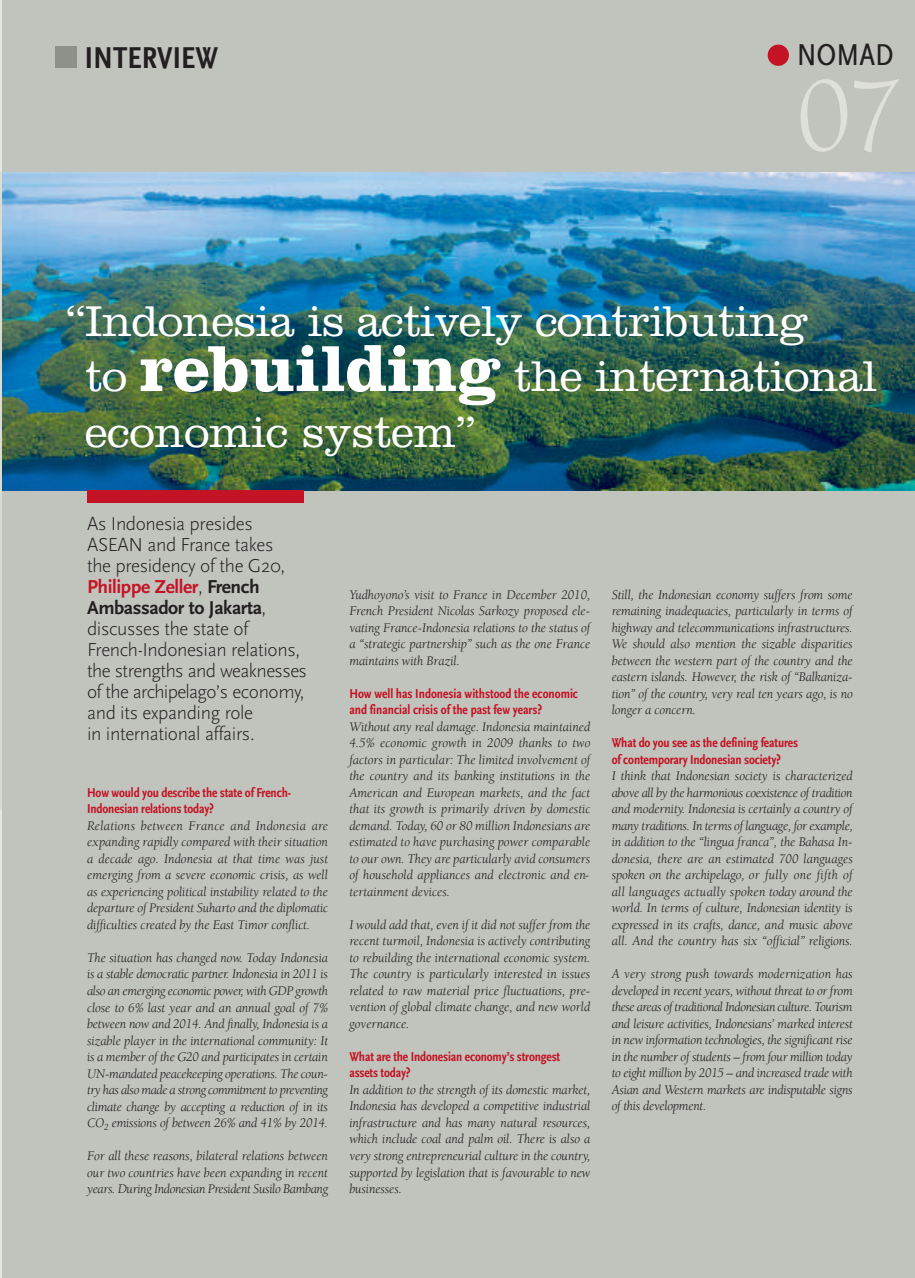
<style>
.page{position:relative;width:915px;height:1278px;background:#fff}
.page>*{position:absolute;margin:0;border:0;box-sizing:border-box;transform-origin:0 0}
.t1{font:108px "Berkeley Std";color:#dfe0d8}
.t2{font:300 44.7px/55.5px "Clarendon LT Std";letter-spacing:-.01em;color:#fff}
.t3{font:700 condensed 31.5px "Scala Sans Pro";color:#231f20}
.t4{font:condensed 31.5px "Scala Sans Pro";color:#231f20}
.t5{font:300 19.5px/21px "Scala Sans Pro";letter-spacing:-.02em;color:#231f20}
.t6{font:italic 13.5px/16.5px "Berkeley Std";letter-spacing:-.01em;color:#231f20;text-align:justify}
.t7{font:700 condensed 13.5px/16.5px "Scala Sans Pro";letter-spacing:-.01em;color:#c41324}
.s1{font-weight:700;font-size:67.5px}
.s2{font-weight:700;color:#c41324}
.s3{font-weight:700}
</style>
<div class="page">
<div style="left:2px;top:0;width:913px;height:1277px;background:#c1c3bd"></div>
<img style="left:2px;top:172px;width:913px;height:318px">
<hr style="left:0;top:0;width:2px;height:1277px;background:#e6e5e0">
<div style="left:767px;top:45px;width:22px;height:21px;background:#c41324;border-radius:50%"></div>
<div style="left:55px;top:47px;width:21px;height:21px;background:#8e9188"></div>
<hr style="left:0;top:172px;width:2px;height:637px;background:#dadbd1">
<div style="left:87px;top:490px;width:216px;height:12px;background:#c41324"></div>
<h3 class="t3" style="left:85px;top:47px;width:134px">INTERVIEW</h3>
<h3 class="t4" style="left:796px;top:45px;width:98px">NOMAD</h3>
<h1 class="t1" style="left:796px;top:74px;width:108px">07</h1>
<h2 class="t2" style="left:85px;top:298px;width:794px;text-indent:-19px">“Indonesia is actively contributing<br>to <span class="s1">rebuilding</span> the international economic system”</h2>
<p class="t5" style="left:87px;top:515px;width:221px">As Indonesia presides<br>ASEAN and France takes<br>the presidency of the G20,<br><span class="s2">Philippe Zeller</span>, <span class="s3">French ambassador to Jakarta</span>, discusses the state of<br>French-Indonesian relations, the strengths and weaknesses of the archipelago’s economy, and its expanding role<br>in international affairs.</p>
<p class="t7" style="left:87px;top:785px;width:205px">How would you describe the state of French-<br>Indonesian relations today?</p>
<p class="t6" style="left:87px;top:818px;width:243px">Relations between France and Indonesia are expanding rapidly compared with their situation a decade ago. Indonesia at that time was just emerging from a severe economic crisis, as well as experiencing political instability related to the departure of President Suharto and the diplomatic difficulties created by the East Timor conflict.</p>
<p class="t6" style="left:87px;top:950px;width:243px">The situation has changed now. Today Indonesia is a stable democratic partner. Indonesia in 2011 is also an emerging economic power, with GDP growth close to 6% last year and an annual goal of 7% between now and 2014. And finally, Indonesia is a sizable player in the international community: It is a member of the G20 and participates in certain UN-mandated peacekeeping operations. The coun&shy;try has also made a strong commitment to preventing climate change by accepting a reduction of in its CO<sub>2</sub> emissions of between 26% and 41% by 2014.</p>
<p class="t6" style="left:87px;top:1148px;width:243px">For all these reasons, bilateral relations between our two countries have been expanding in recent years. During Indonesian President Susilo Bambang</p>
<p class="t6" style="left:349px;top:587px;width:242px">Yudhoyono’s visit to France in December 2010, French President Nicolas Sarkozy proposed ele&shy;vating France-Indonesia relations to the status of a “strategic partnership” such as the one France maintains with Brazil.</p>
<p class="t7" style="left:349px;top:686px;width:230px">How well has Indonesia withstood the economic and financial crisis of the past few years?</p>
<p class="t6" style="left:349px;top:719px;width:243px">Without any real damage. Indonesia maintained 4.5% economic growth in 2009 thanks to two factors in particular: The limited involvement of the country and its banking institutions in the American and European markets, and the fact that its growth is primarily driven by domestic demand. Today, 60 or 80 million Indonesians are estimated to have purchasing power comparable to our own. They are particularly avid consumers of household appliances and electronic and en&shy;tertainment devices.</p>
<p class="t6" style="left:349px;top:917px;width:242px">I would add that, even if it did not suffer from the recent turmoil, Indonesia is actively contributing to rebuilding the international economic system.<br>The country is particularly interested in issues related to raw material price fluctuations, pre&shy;vention of global climate change, and new world governance.</p>
<p class="t7" style="left:349px;top:1049px;width:212px">What are the Indonesian economy’s strongest assets today?</p>
<p class="t6" style="left:349px;top:1082px;width:242px">In addition to the strength of its domestic market, Indonesia has developed a competitive industrial infrastructure and has many natural resources, which include coal and palm oil. There is also a very strong entrepreneurial culture in the country, supported by legislation that is favourable to new businesses.</p>
<p class="t6" style="left:611px;top:587px;width:242px">Still, the Indonesian economy suffers from some remaining inadequacies, particularly in terms of highway and telecommunications infrastructures.<br>We should also mention the sizable disparities between the western part of the country and the eastern islands. However, the risk of “Balkaniza&shy;tion” of the country, very real ten years ago, is no longer a concern.</p>
<p class="t7" style="left:611px;top:736px;width:188px">What do you see as the defining features of contemporary Indonesian society?</p>
<p class="t6" style="left:611px;top:769px;width:243px">I think that Indonesian society is characterized above all by the harmonious coexistence of tradition and modernity. Indonesia is certainly a country of many traditions. In terms of language, for example, in addition to the “lingua franca”, the Bahasa In&shy;donesia, there are an estimated 700 languages spoken on the archipelago, or fully one fifth of all languages actually spoken today around the world. In terms of culture, Indonesian identity is expressed in its crafts, dance, and music above all. And the country has six “official” religions.</p>
<p class="t6" style="left:611px;top:967px;width:242px">A very strong push towards modernization has developed in recent years, without threat to or from these areas of traditional Indonesian culture. Tourism and leisure activities, Indonesians’ marked interest in new information technologies, the significant rise in the number of students – from four million today to eight million by 2015 – and increased trade with Asian and Western markets are indisputable signs of this development.</p>
</div>
